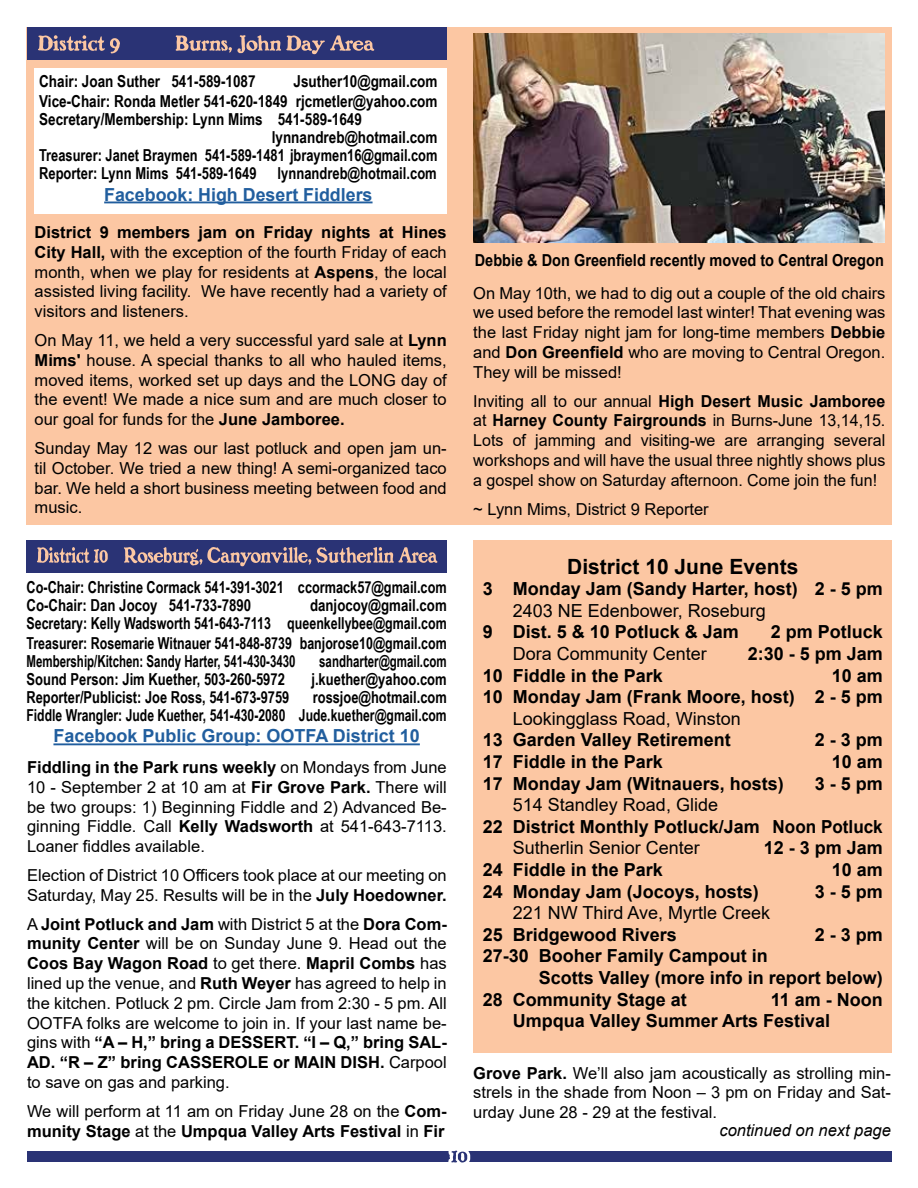
<style>
.page{position:relative;width:918px;height:1188px;background:#fff}
.page>*{position:absolute;margin:0;border:0;box-sizing:border-box;transform-origin:0 0}
.t1{font:700 21px "Arial";color:#000}
.t2{font:700 18px/21.6px "Arial";color:#000;text-align:right}
.t3{font:18px "Arial";color:#000}
.t4{font:700 18px "Arial";color:#215e9e}
.t5{font:16.5px/19.8px "Arial";color:#000;text-align:justify}
.t6{font:700 16.5px/18px "Arial Narrow";color:#000;text-align:right}
.t7{font:700 16.5px/18px "Arial Narrow";color:#000;text-align:right;scale:.95 1}
.t8{font:700 16.5px "Arial Narrow";color:#000;scale:.96 1}
.t9{font:700 16.5px/18px "Arial Narrow";color:#000;scale:.92 1}
.t10{font:700 16.5px/18px "Arial Narrow";color:#000;scale:.94 1}
.t11{font:700 16.5px "Arial";color:#000;scale:.88 1}
.t12{font:700 16.5px "Arial Narrow";color:#000;scale:.85 1}
.t13{font:italic 16.5px "Arial";color:#000}
.s1{font-weight:700}
</style>
<div class="page">
<div style="left:27px;top:1151px;width:864px;height:10px;background:#2a3375"></div>
<svg style="left:444px;top:1150px;width:30px;height:13px"></svg>
<div style="left:27px;top:27px;width:865px;height:498px;background:#fcc7a3"></div>
<div style="left:27px;top:540px;width:420px;height:32px;background:#2a3375"></div>
<svg style="left:37px;top:547px;width:71px;height:16px"></svg>
<svg style="left:124px;top:547px;width:313px;height:19px"></svg>
<div style="left:27px;top:27px;width:419px;height:32px;background:#2a3375"></div>
<svg style="left:38px;top:35px;width:336px;height:19px"></svg>
<hr style="left:53px;top:743px;width:367px;height:2px;background:#215e9e">
<div style="left:473px;top:540px;width:419px;height:513px;background:#fcc7a3"></div>
<div style="left:35px;top:68px;width:412px;height:146px;background:#fff"></div>
<img style="left:473px;top:33px;width:412px;height:210px">
<hr style="left:104px;top:202px;width:269px;height:1px;background:#215e9e">
<p class="t6" style="left:39px;top:71px;width:400px;line-height:19.8px">Jsuther10@gmail.com<br>Vice-Chair: Ronda Metler 541-620-1849 rjcmetler@yahoo.com</p>
<p class="t6" style="left:39px;top:109px;width:324px">Secretary/Membership: Lynn Mims 541-589-1649</p>
<p class="t6" style="left:272px;top:127px;width:167px">lynnandreb@hotmail.com</p>
<p class="t7" style="left:39px;top:145px;width:421px">Treasurer: Janet Braymen 541-589-1481 jbraymen16@gmail.com</p>
<p class="t8" style="left:39px;top:161px;width:228px">Reporter: Lynn Mims 541-589-1649</p>
<p class="t8" style="left:278px;top:161px;width:167px">lynnandreb@hotmail.com</p>
<p class="t4" style="left:104px;top:182px;width:270px">Facebook: High Desert Fiddlers</p>
<p class="t6" style="left:39px;top:72px;width:218px">Chair: Joan Suther 541-589-1087</p>
<p class="t5" style="left:35px;top:222px;width:414px"><span class="s1">District 9 members jam on Friday nights at Hines City Hall,</span> with the exception of the fourth Friday of each month, when we play for residents at <span class="s1">Aspens</span>, the local assisted living facility. We have recently had a variety of visitors and listeners.</p>
<p class="t5" style="left:35px;top:330px;width:414px">On May 11, we held a very successful yard sale at <span class="s1">Lynn Mims'</span> house. A special thanks to all who hauled items, moved items, worked set up days and the LONG day of the event! We made a nice sum and are much closer to our goal for funds for the <span class="s1">June Jamboree.</span></p>
<p class="t5" style="left:35px;top:438px;width:414px">Sunday May 12 was our last potluck and open jam un&shy;til October. We tried a new thing! A semi-organized taco bar. We held a short business meeting between food and music.</p>
<p class="t10" style="left:27px;top:577px;width:449px">Co-Chair: Christine Cormack 541-391-3021 ccormack57@gmail.com<br>Co-Chair: Dan Jocoy 541-733-7890</p>
<p class="t6" style="left:27px;top:595px;width:422px">danjocoy@gmail.com<br>Secretary: Kelly Wadsworth 541-643-7113 queenkellybee@gmail.com</p>
<p class="t9" style="left:27px;top:633px;width:458px">Treasurer: Rosemarie Witnauer 541-848-8739 banjorose10@gmail.com<br>Membership/Kitchen: Sandy Harter, 541-430-3430</p>
<p class="t12" style="left:319px;top:649px;width:152px">sandharter@gmail.com</p>
<p class="t8" style="left:27px;top:667px;width:271px">Sound Person: Jim Kuether, 503-260-5972</p>
<p class="t8" style="left:311px;top:667px;width:143px">j.kuether@yahoo.com</p>
<p class="t7" style="left:27px;top:687px;width:278px">Reporter/Publicist: Joe Ross, 541-673-9759</p>
<p class="t7" style="left:27px;top:687px;width:444px">rossjoe@hotmail.com<br>Fiddle Wrangler: Jude Kuether, 541-430-2080 Jude.kuether@gmail.com</p>
<p class="t4" style="left:53px;top:723px;width:368px">Facebook Public Group: OOTFA District 10</p>
<p class="t5" style="left:27px;top:757px;width:421px"><span class="s1">Fiddling in the Park runs weekly</span> on Mondays from June 10 - September 2 at 10 am at <span class="s1">Fir Grove Park.</span> There will be two groups: 1) Beginning Fiddle and 2) Advanced Be&shy;ginning Fiddle. Call <span class="s1">Kelly Wadsworth</span> at 541-643-7113.<br>Loaner fiddles available.</p>
<p class="t5" style="left:27px;top:865px;width:421px">Election of District 10 Officers took place at our meeting on<br>Saturday, May 25. Results will be in the <span class="s1">July Hoedowner.</span></p>
<p class="t5" style="left:27px;top:914px;width:421px">A <span class="s1">Joint Potluck and Jam</span> with District 5 at the <span class="s1">Dora Com&shy;munity Center</span> will be on Sunday June 9. Head out the <span class="s1">Coos Bay Wagon Road</span> to get there. <span class="s1">Mapril Combs</span> has lined up the venue, and <span class="s1">Ruth Weyer</span> has agreed to help in the kitchen. Potluck 2 pm. Circle Jam from 2:30 - 5 pm. All OOTFA folks are welcome to join in. If your last name be&shy;gins with <span class="s1">“A – H,” bring a DESSERT. “I – Q,” bring SAL-AD. “R – Z” bring CASSEROLE or MAIN DISH.</span> Carpool to save on gas and parking.</p>
<p class="t5" style="left:27px;top:1101px;width:421px">We will perform at 11 am on Friday June 28 on the <span class="s1">Com&shy;munity Stage</span> at the <span class="s1">Umpqua Valley Arts Festival</span> in <span class="s1">Fir</span></p>
<p class="t11" style="left:475px;top:249px;width:466px">Debbie &amp; Don Greenfield recently moved to Central Oregon</p>
<p class="t5" style="left:473px;top:283px;width:414px">On May 10th, we had to dig out a couple of the old chairs we used before the remodel last winter! That evening was the last Friday night jam for long-time members <span class="s1">Debbie </span>and <span class="s1">Don Greenfield</span> who are moving to Central Oregon.<br>They will be missed!</p>
<p class="t5" style="left:473px;top:391px;width:414px">Inviting all to our annual <span class="s1">High Desert Music Jamboree </span>at <span class="s1">Harney County Fairgrounds</span> in Burns-June 13,14,15.<br>Lots of jamming and visiting-we are arranging several workshops and will have the usual three nightly shows plus a gospel show on Saturday afternoon. Come join the fun!</p>
<p class="t5" style="left:473px;top:499px;width:237px">~ Lynn Mims, District 9 Reporter</p>
<p class="t1" style="left:567px;top:551px;width:233px">District 10 June Events</p>
<p class="t2" style="left:483px;top:578px;width:402px">3 Monday Jam (Sandy Harter, host) 2 - 5 pm</p>
<p class="t3" style="left:513px;top:598px;width:255px">2403 NE Edenbower, Roseburg</p>
<p class="t2" style="left:483px;top:621px;width:258px">9 Dist. 5 &amp; 10 Potluck &amp; Jam</p>
<p class="t2" style="left:771px;top:621px;width:114px">2 pm Potluck</p>
<p class="t3" style="left:513px;top:641px;width:196px">Dora Community Center</p>
<p class="t2" style="left:748px;top:643px;width:137px">2:30 - 5 pm Jam</p>
<p class="t2" style="left:483px;top:665px;width:182px">10 Fiddle in the Park</p>
<p class="t2" style="left:483px;top:665px;width:402px">10 am<br>10 Monday Jam (Frank Moore, host) 2 - 5 pm</p>
<p class="t3" style="left:513px;top:706px;width:230px">Lookingglass Road, Winston</p>
<p class="t2" style="left:483px;top:729px;width:250px">13 Garden Valley Retirement</p>
<p class="t2" style="left:815px;top:729px;width:70px">2 - 3 pm</p>
<p class="t2" style="left:483px;top:751px;width:182px">17 Fiddle in the Park</p>
<p class="t2" style="left:832px;top:751px;width:53px">10 am</p>
<p class="t2" style="left:483px;top:773px;width:302px">17 Monday Jam (Witnauers, hosts)</p>
<p class="t2" style="left:815px;top:773px;width:70px">3 - 5 pm</p>
<p class="t3" style="left:513px;top:792px;width:207px">514 Standley Road, Glide</p>
<p class="t2" style="left:483px;top:816px;width:401px">22 District Monthly Potluck/Jam Noon Potluck</p>
<p class="t3" style="left:513px;top:836px;width:189px">Sutherlin Senior Center</p>
<p class="t2" style="left:764px;top:837px;width:121px">12 - 3 pm Jam</p>
<p class="t2" style="left:483px;top:859px;width:182px">24 Fiddle in the Park</p>
<p class="t2" style="left:832px;top:859px;width:53px">10 am</p>
<p class="t2" style="left:483px;top:881px;width:278px">24 Monday Jam (Jocoys, hosts)</p>
<p class="t2" style="left:815px;top:881px;width:70px">3 - 5 pm</p>
<p class="t3" style="left:513px;top:900px;width:259px">221 NW Third Ave, Myrtle Creek</p>
<p class="t2" style="left:483px;top:924px;width:196px">25 Bridgewood Rivers</p>
<p class="t2" style="left:815px;top:924px;width:70px">2 - 3 pm</p>
<p class="t2" style="left:483px;top:945px;width:287px">27-30 Booher Family Campout in</p>
<p class="t2" style="left:539px;top:967px;width:346px">Scotts Valley (more info in report below)</p>
<p class="t2" style="left:483px;top:989px;width:206px">28 Community Stage at</p>
<p class="t2" style="left:513px;top:989px;width:372px;text-align:left;text-indent:258px">11 am - Noon<br>Umpqua Valley Summer Arts Festival</p>
<p class="t5" style="left:473px;top:1063px;width:419px"><span class="s1">Grove Park.</span> We’ll also jam acoustically as strolling min&shy;strels in the shade from Noon – 3 pm on Friday and Sat&shy;urday June 28 - 29 at the festival.</p>
<p class="t13" style="left:719px;top:1120px;width:173px">continued on next page</p>
</div>
